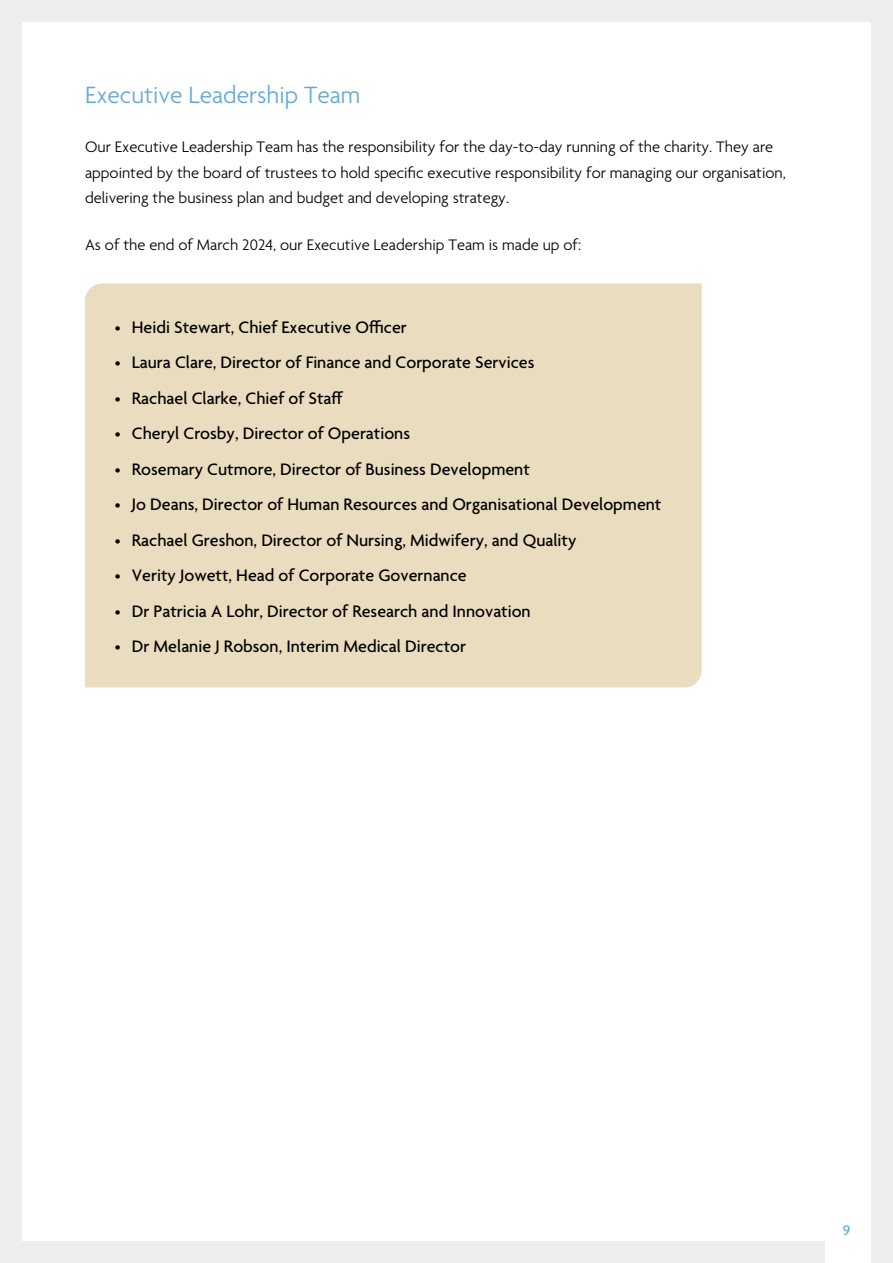
<style>
.page{position:relative;width:893px;height:1263px;background:#fff}
.page>*{position:absolute;margin:0;border:0;box-sizing:border-box;transform-origin:0 0}
.t1{font:300 25.5px "Agenda";color:#62a9d8}
.t2{font:500 18px "Agenda";color:#000}
.t3{font:300 16.5px/25.5px "Agenda";color:#000}
.t4{font:500 15px "Agenda";color:#62a9d8}
.s1{font-weight:300;font-size:16.5px}
</style>
<div class="page">
<div style="left:0;top:0;width:893px;height:21px;background:#ededed"></div>
<div style="left:0;top:1242px;width:825px;height:21px;background:#ededed"></div>
<div style="left:0;top:0;width:21px;height:1263px;background:#ededed"></div>
<div style="left:872px;top:0;width:21px;height:1263px;background:#ededed"></div>
<div style="left:85px;top:283px;width:617px;height:404px;background:#eaddbf"></div>
<h1 class="t1" style="left:85px;top:81px;width:277px">Executive Leadership Team</h1>
<p class="t3" style="left:85px;top:135px;width:702px">Our Executive Leadership Team has the responsibility for the day-to-day running of the charity. They are appointed by the board of trustees to hold specific executive responsibility for managing our organisation, delivering the business plan and budget and developing strategy.</p>
<p class="t3" style="left:85px;top:233px;width:498px">As of the end of March 2024, our Executive Leadership Team is made up of:</p>
<p class="t2" style="left:115px;top:317px;width:293px"><span class="s1">•</span> Heidi Stewart, Chief Executive Officer</p>
<p class="t2" style="left:115px;top:353px;width:421px"><span class="s1">•</span> Laura Clare, Director of Finance and Corporate Services</p>
<p class="t2" style="left:115px;top:388px;width:230px"><span class="s1">•</span> Rachael Clarke, Chief of Staff</p>
<p class="t2" style="left:115px;top:424px;width:297px"><span class="s1">•</span> Cheryl Crosby, Director of Operations</p>
<p class="t2" style="left:115px;top:459px;width:417px"><span class="s1">•</span> Rosemary Cutmore, Director of Business Development</p>
<p class="t2" style="left:115px;top:495px;width:548px"><span class="s1">•</span> Jo Deans, Director of Human Resources and Organisational Development</p>
<p class="t2" style="left:115px;top:530px;width:463px"><span class="s1">•</span> Rachael Greshon, Director of Nursing, Midwifery, and Quality</p>
<p class="t2" style="left:115px;top:566px;width:353px"><span class="s1">•</span> Verity Jowett, Head of Corporate Governance</p>
<p class="t2" style="left:115px;top:601px;width:417px"><span class="s1">•</span> Dr Patricia A Lohr, Director of Research and Innovation</p>
<p class="t2" style="left:115px;top:637px;width:353px"><span class="s1">•</span> Dr Melanie J Robson, Interim Medical Director</p>
<p class="t4" style="left:843px;top:1222px;width:9px">9</p>
</div>
